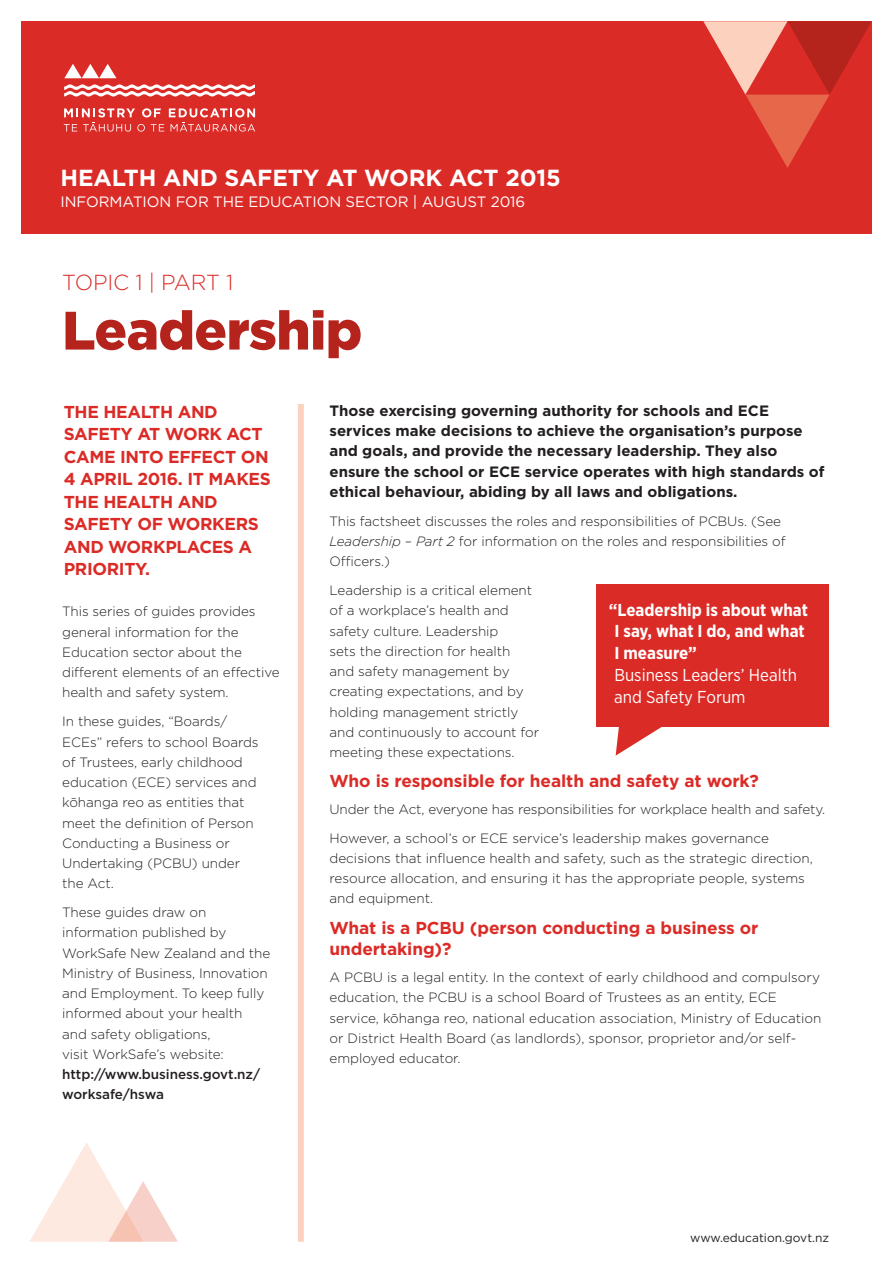
<style>
.page{position:relative;width:893px;height:1263px;background:#fff}
.page>*{position:absolute;margin:0;border:0;box-sizing:border-box;transform-origin:0 0}
.Factsheet_Title{font:900 54px "Gotham";letter-spacing:-.01em;color:#b5231d}
.INTRO_Para{font:700 23.25px "Gotham";letter-spacing:-.005em;color:#fff}
.t1{font:300 21.75px "Gotham";letter-spacing:-.01em;color:#db2b27}
.INTRO_Para-2{font:700 17.25px/22.5px "Gotham";letter-spacing:-.02em;color:#db2b27}
.H2_Header_Bold{font:700 17.25px/21.8px "Gotham";letter-spacing:-.005em;color:#db2b27}
.t2{font:700 17.25px/21.8px "Gotham Narrow";color:#fff}
.t3{font:17.25px/21.8px "Gotham Narrow";color:#fff}
.BODY_Text{font:700 15px/20.2px "Gotham";color:#231f20}
.INTRO_Para-3{font:15px "Gotham";letter-spacing:-.005em;color:#fff}
.BODY_Text-2{font:300 13.5px/20.2px "Gotham";letter-spacing:-.005em;color:#231f20}
.BODY_Text-3{font:500 13.5px/20.2px "Gotham";letter-spacing:-.005em;color:#231f20}
.t4{font:12px "Gotham";color:#231f20}
.s1{font-style:italic}
</style>
<div class="page">
<div style="left:21px;top:21px;width:851px;height:213px;background:#db2b27"></div>
<svg style="left:703px;top:21px;width:169px;height:147px"></svg>
<svg style="left:64px;top:108px;width:191px;height:24px"></svg>
<svg style="left:64px;top:64px;width:52px;height:14px"></svg>
<svg style="left:64px;top:84px;width:191px;height:13px"></svg>
<svg style="left:30px;top:1143px;width:148px;height:99px"></svg>
<svg style="left:616px;top:727px;width:46px;height:29px"></svg>
<div style="left:597px;top:585px;width:232px;height:142px;background:#db2b27"></div>
<div style="left:298px;top:404px;width:6px;height:838px;background:#fcd2bf"></div>
<p class="INTRO_Para" style="left:61px;top:162px;width:502px">HEALTH AND SAFETY AT WORK ACT 2015</p>
<p class="INTRO_Para-3" style="left:61px;top:192px;width:466px">INFORMATION FOR THE EDUCATION SECTOR | AUGUST 2016</p>
<p class="t1" style="left:62px;top:268px;width:173px">TOPIC 1 | PART 1</p>
<p class="Factsheet_Title" style="left:62px;top:293px;width:302px">Leadership</p>
<p class="INTRO_Para-2" style="left:64px;top:400px;width:209px">THE HEALTH AND<br>SAFETY AT WORK ACT<br>CAME INTO EFFECT ON<br>4 APRIL 2016. IT MAKES<br>THE HEALTH AND<br>SAFETY OF WORKERS<br>AND WORKPLACES A<br>PRIORITY.</p>
<p class="BODY_Text-2" style="left:62px;top:601px;width:219px">This series of guides provides general information for the<br>Education sector about the different elements of an effective health and safety system.</p>
<p class="BODY_Text-2" style="left:62px;top:711px;width:198px">In these guides, “Boards/<br>ECEs” refers to school Boards of Trustees, early childhood education (ECE) services and kōhanga reo as entities that meet the definition of Person<br>Conducting a Business or<br>Undertaking (PCBU) under the Act.</p>
<p class="BODY_Text-2" style="left:62px;top:902px;width:210px">These guides draw on information published by<br>WorkSafe New Zealand and the<br>Ministry of Business, Innovation and Employment. To keep fully informed about your health and safety obligations,<br>visit WorkSafe’s website:</p>
<p class="BODY_Text-3" style="left:62px;top:1064px;width:199px">http://www.business.govt.nz/ worksafe/hswa</p>
<p class="BODY_Text" style="left:329px;top:400px;width:497px">Those exercising governing authority for schools and ECE services make decisions to achieve the organisation’s purpose and goals, and provide the necessary leadership. They also ensure the school or ECE service operates with high standards of ethical behaviour, abiding by all laws and obligations.</p>
<p class="BODY_Text-2" style="left:329px;top:510px;width:458px">This factsheet discusses the roles and responsibilities of PCBUs. (See<br><span class="s1">Leadership – Part 2</span> for information on the roles and responsibilities of<br>Officers.)</p>
<p class="BODY_Text-2" style="left:329px;top:580px;width:211px">Leadership is a critical element of a workplace’s health and safety culture. Leadership<br>sets the direction for health<br>and safety management by creating expectations, and by holding management strictly and continuously to account for meeting these expectations.</p>
<p class="H2_Header_Bold" style="left:329px;top:770px;width:431px">Who is responsible for health and safety at work?</p>
<p class="BODY_Text-2" style="left:329px;top:799px;width:497px">Under the Act, everyone has responsibilities for workplace health and safety.</p>
<p class="BODY_Text-2" style="left:329px;top:827px;width:485px">However, a school’s or ECE service’s leadership makes governance decisions that influence health and safety, such as the strategic direction, resource allocation, and ensuring it has the appropriate people, systems and equipment.</p>
<p class="H2_Header_Bold" style="left:329px;top:916px;width:430px">What is a PCBU (person conducting a business or undertaking)?</p>
<p class="BODY_Text-2" style="left:329px;top:967px;width:494px">A PCBU is a legal entity. In the context of early childhood and compulsory education, the PCBU is a school Board of Trustees as an entity, ECE service, kōhanga reo, national education association, Ministry of Education or District Health Board (as landlords), sponsor, proprietor and/or self&shy;employed educator.</p>
<p class="t2" style="left:614px;top:598px;width:195px;text-indent:-6px">“Leadership is about what<br>I say, what I do, and what<br>I measure”</p>
<p class="t3" style="left:614px;top:663px;width:184px">Business Leaders’ Health and Safety Forum</p>
<p class="t4" style="left:690px;top:1230px;width:141px">www.education.govt.nz</p>
</div>
